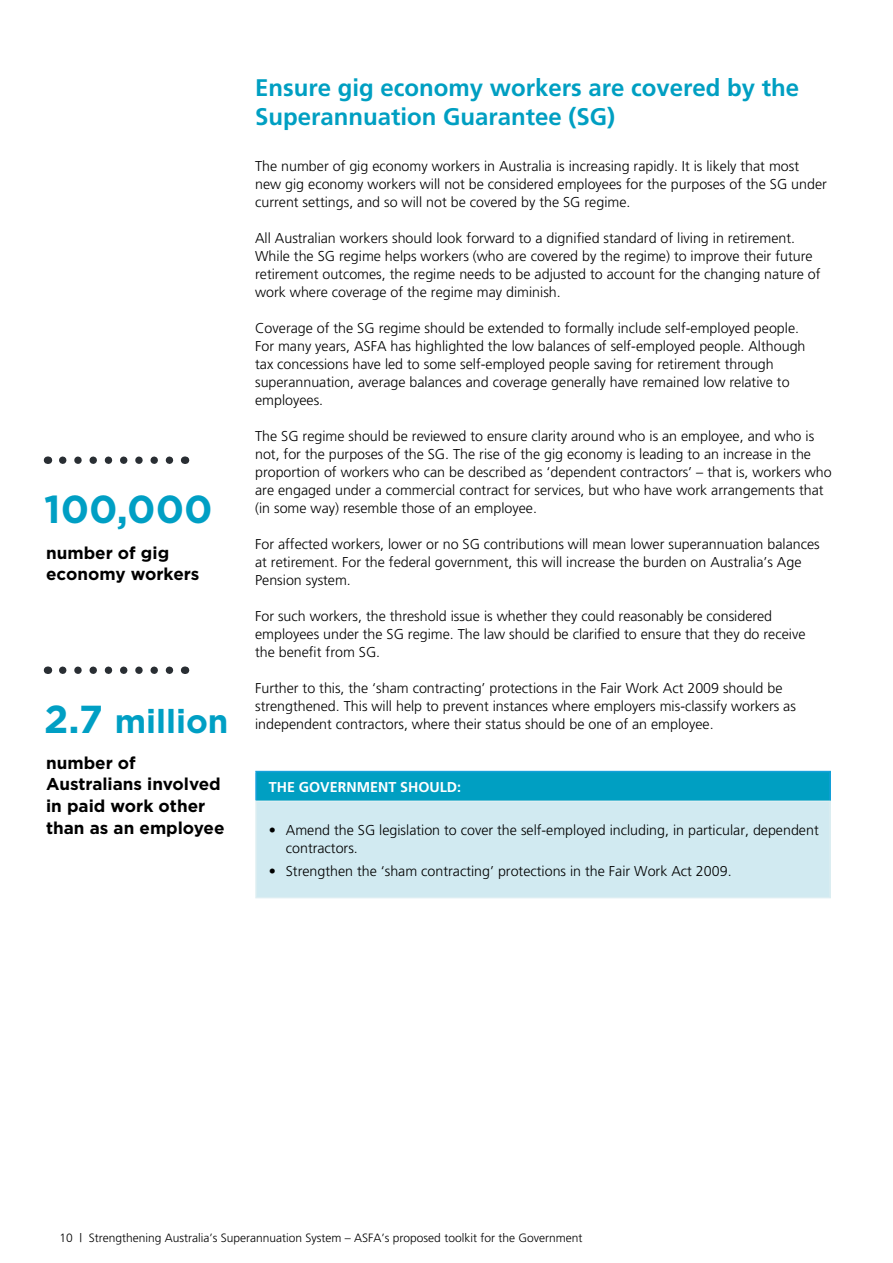
<style>
.page{position:relative;width:893px;height:1263px;background:#fff}
.page>*{position:absolute;margin:0;border:0;box-sizing:border-box;transform-origin:0 0}
.t1{font:700 39px "Gotham";color:#009fc4}
.t2{font:700 33px "Gotham";color:#009fc4}
.t3{font:700 24px/28.8px "Frutiger";color:#009fc2}
.t4{font:700 17.1px/21.6px "Gotham";color:#000}
.t5{font:300 14.25px/18px "Frutiger";color:#000}
.t6{font:700 14.25px "Frutiger";color:#fff}
.t7{font:300 12px "Frutiger";color:#000}
.s1{font-size:39px}
</style>
<div class="page">
<div style="left:256px;top:771px;width:574px;height:30px;background:#009fc2"></div>
<div style="left:256px;top:801px;width:574px;height:97px;background:#d1eaf1"></div>
<hr style="left:255px;top:771px;width:576px;height:1px;background:#16a0db">
<hr style="left:255px;top:772px;width:2px;height:28px;background:#16a0db">
<hr style="left:829px;top:772px;width:2px;height:28px;background:#16a0db">
<hr style="left:255px;top:800px;width:576px;height:2px;background:#ddeef2">
<hr style="left:255px;top:802px;width:2px;height:95px;background:#ddeef2">
<hr style="left:829px;top:802px;width:2px;height:95px;background:#ddeef2">
<hr style="left:255px;top:897px;width:576px;height:1px;background:#ddeef2">
<svg style="left:63px;top:456px;width:111px;height:8px"></svg>
<svg style="left:63px;top:666px;width:111px;height:8px"></svg>
<h1 class="t1" style="left:44px;top:492px;width:170px">100,000</h1>
<p class="t4" style="left:46px;top:543px;width:155px">number of gig economy workers</p>
<h2 class="t2" style="left:44px;top:707px;width:186px"><span class="s1">2.7</span> million</h2>
<p class="t4" style="left:46px;top:753px;width:180px">number of<br>Australians involved in paid work other than as an employee</p>
<h3 class="t3" style="left:255px;top:73px;width:546px">Ensure gig economy workers are covered by the<br>Superannuation Guarantee (SG)</h3>
<p class="t5" style="left:255px;top:158px;width:573px">The number of gig economy workers in Australia is increasing rapidly. It is likely that most new gig economy workers will not be considered employees for the purposes of the SG under current settings, and so will not be covered by the SG regime.</p>
<p class="t5" style="left:255px;top:229px;width:567px">All Australian workers should look forward to a dignified standard of living in retirement.<br>While the SG regime helps workers (who are covered by the regime) to improve their future retirement outcomes, the regime needs to be adjusted to account for the changing nature of work where coverage of the regime may diminish.</p>
<p class="t5" style="left:255px;top:320px;width:552px">Coverage of the SG regime should be extended to formally include self-employed people.<br>For many years, ASFA has highlighted the low balances of self-employed people. Although tax concessions have led to some self-employed people saving for retirement through superannuation, average balances and coverage generally have remained low relative to employees.</p>
<p class="t5" style="left:255px;top:428px;width:578px">The SG regime should be reviewed to ensure clarity around who is an employee, and who is not, for the purposes of the SG. The rise of the gig economy is leading to an increase in the proportion of workers who can be described as ‘dependent contractors’ – that is, workers who are engaged under a commercial contract for services, but who have work arrangements that (in some way) resemble those of an employee.</p>
<p class="t5" style="left:255px;top:536px;width:566px">For affected workers, lower or no SG contributions will mean lower superannuation balances at retirement. For the federal government, this will increase the burden on Australia’s Age<br>Pension system.</p>
<p class="t5" style="left:255px;top:608px;width:552px">For such workers, the threshold issue is whether they could reasonably be considered employees under the SG regime. The law should be clarified to ensure that they do receive the benefit from SG.</p>
<p class="t5" style="left:255px;top:680px;width:542px">Further to this, the ‘sham contracting’ protections in the Fair Work Act 2009 should be strengthened. This will help to prevent instances where employers mis-classify workers as independent contractors, where their status should be one of an employee.</p>
<p class="t6" style="left:269px;top:781px;width:194px">THE GOVERNMENT SHOULD:</p>
<p class="t5" style="left:286px;top:822px;width:534px;text-indent:-17px">• Amend the SG legislation to cover the self-employed including, in particular, dependent contractors.</p>
<p class="t5" style="left:269px;top:862px;width:464px">• Strengthen the ‘sham contracting’ protections in the Fair Work Act 2009.</p>
<p class="t7" style="left:60px;top:1232px;width:524px">10 | Strengthening Australia’s Superannuation System – ASFA’s proposed toolkit for the Government</p>
</div>
